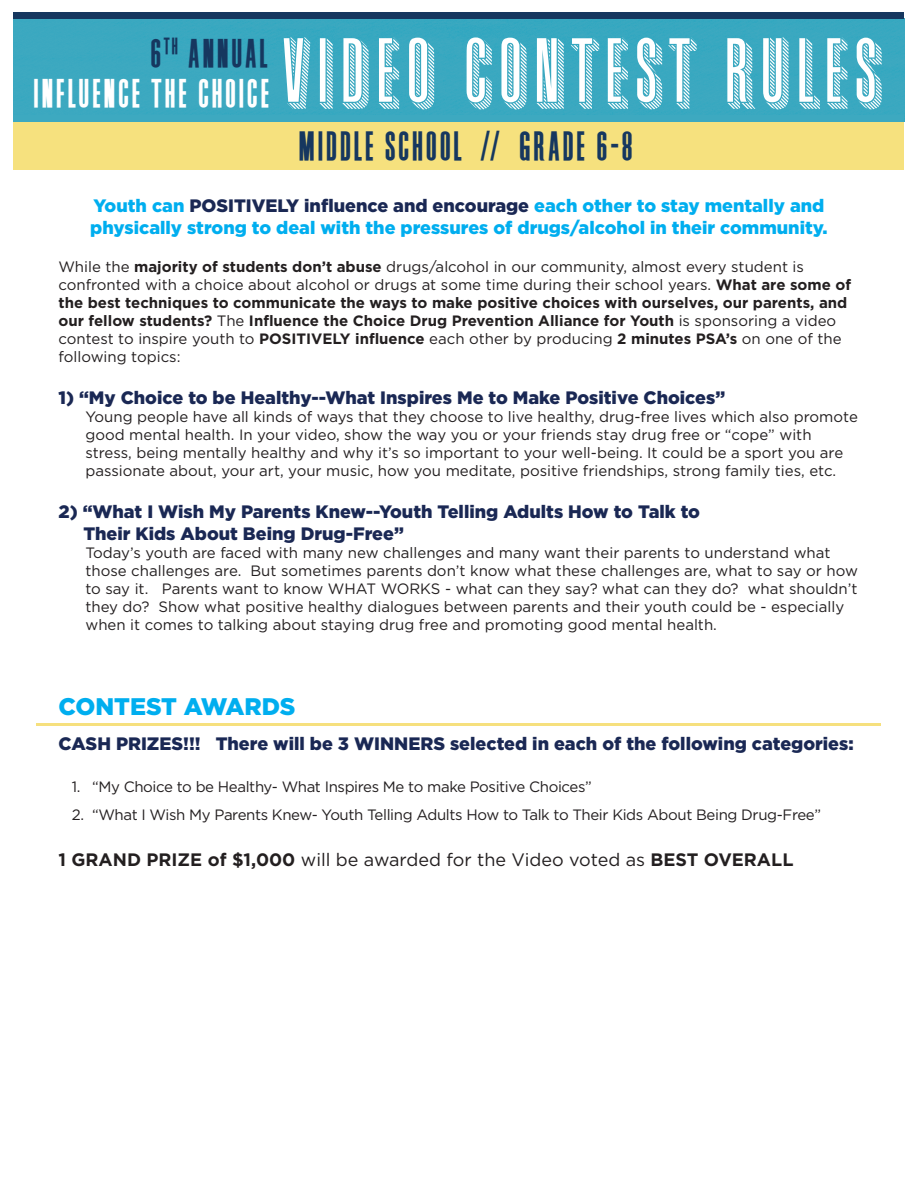
<style>
.page{position:relative;width:918px;height:1188px;background:#fff}
.page>*{position:absolute;margin:0;border:0;box-sizing:border-box;transform-origin:0 0}
.t1{font:86.55px "Graphique Pro Next Co";letter-spacing:.01em;color:#fff}
.t2{font:38.25px "Graphique Pro Next So";letter-spacing:-.04em;color:#16375f}
.t3{font:37.5px/40px "Graphique Pro Next So";letter-spacing:-.04em;color:#fff;text-align:right}
.big_head{font:900 24px "Gotham";color:#00aeef}
.bold_sub_head{font:900 18px/21.6px "Gotham";color:#1a2854}
.t4{font:900 18px/21.6px "Gotham";color:#00aeef}
.big_head-2{font:900 18px "Gotham";color:#1a2854}
.t5{font:18px "Gotham";color:#231f20}
.t6{font:15px/18px "Gotham";color:#231f20}
.t7{font:700 15px/18px "Gotham";color:#231f20}
.t8{font:15px "Gotham";letter-spacing:-.025em;color:#231f20}
.s1{color:#16375f}
.s2{color:#1a2854}
.s3{font-weight:400}
.s4{font-weight:700}
</style>
<div class="page">
<div style="left:14px;top:122px;width:890px;height:47px;background:#f6e17e"></div>
<div style="left:14px;top:18px;width:890px;height:98px;background:#3aa8c0"></div>
<div style="left:14px;top:12px;width:890px;height:6px;background:#16375f"></div>
<div style="left:14px;top:116px;width:890px;height:6px;background:#3da9c0"></div>
<hr style="left:37px;top:724px;width:844px;height:2px;background:#f6e07e">
<p class="t3" style="left:32px;top:32px;width:242px"><span class="s1">6</span><sup>TH</sup> <span class="s1">ANNUAL<br></span>INFLUENCE THE CHOICE</p>
<p class="t1" style="left:279px;top:18px;width:607px">VIDEO CONTEST RULES</p>
<p class="t2" style="left:298px;top:123px;width:340px">MIDDLE SCHOOL // GRADE 6-8</p>
<p class="t4" style="left:90px;top:195px;width:739px">Youth can <span class="s2">POSITIVELY influence and encourage</span> each other to stay mentally and physically strong to deal with the pressures of drugs/alcohol in their community.</p>
<p class="t7" style="left:58px;top:257px;width:794px"><span class="s3">While the</span> majority of students don’t abuse <span class="s3">drugs/alcohol in our community, almost every student is confronted with a choice about alcohol or drugs at some time during their school years.</span> What are some of the best techniques to communicate the ways to make positive choices with ourselves, our parents, and our fellow students? <span class="s3">The</span> Influence the Choice Drug Prevention Alliance for Youth <span class="s3">is sponsoring a video contest to inspire youth to</span> POSITIVELY influence <span class="s3">each other by producing</span> 2 minutes PSA’s <span class="s3">on one of the following topics:</span></p>
<p class="bold_sub_head" style="left:58px;top:387px;width:668px">1) “My Choice to be Healthy--What Inspires Me to Make Positive Choices”</p>
<p class="t6" style="left:85px;top:408px;width:774px">Young people have all kinds of ways that they choose to live healthy, drug-free lives which also promote good mental health. In your video, show the way you or your friends stay drug free or “cope” with stress, being mentally healthy and why it’s so important to your well-being. It could be a sport you are passionate about, your art, your music, how you meditate, positive friendships, strong family ties, etc.</p>
<p class="bold_sub_head" style="left:83px;top:501px;width:618px;text-indent:-25px">2) “What I Wish My Parents Knew--Youth Telling Adults How to Talk to<br>Their Kids About Being Drug-Free”</p>
<p class="t6" style="left:85px;top:544px;width:774px">Today’s youth are faced with many new challenges and many want their parents to understand what those challenges are. But sometimes parents don’t know what these challenges are, what to say or how to say it. Parents want to know WHAT WORKS - what can they say? what can they do? what shouldn’t they do? Show what positive healthy dialogues between parents and their youth could be - especially when it comes to talking about staying drug free and promoting good mental health.</p>
<p class="big_head" style="left:58px;top:690px;width:238px">CONTEST AWARDS</p>
<p class="big_head-2" style="left:58px;top:731px;width:797px">CASH PRIZES!!! There will be 3 WINNERS selected in each of the following categories:</p>
<p class="t8" style="left:72px;top:778px;width:521px">1. “My Choice to be Healthy- What Inspires Me to make Positive Choices”</p>
<p class="t8" style="left:72px;top:806px;width:751px">2. “What I Wish My Parents Knew- Youth Telling Adults How to Talk to Their Kids About Being Drug-Free”</p>
<p class="t5" style="left:58px;top:849px;width:737px"><span class="s4">1 GRAND PRIZE of $1,000</span> will be awarded for the Video voted as <span class="s4">BEST OVERALL</span></p>
</div>
